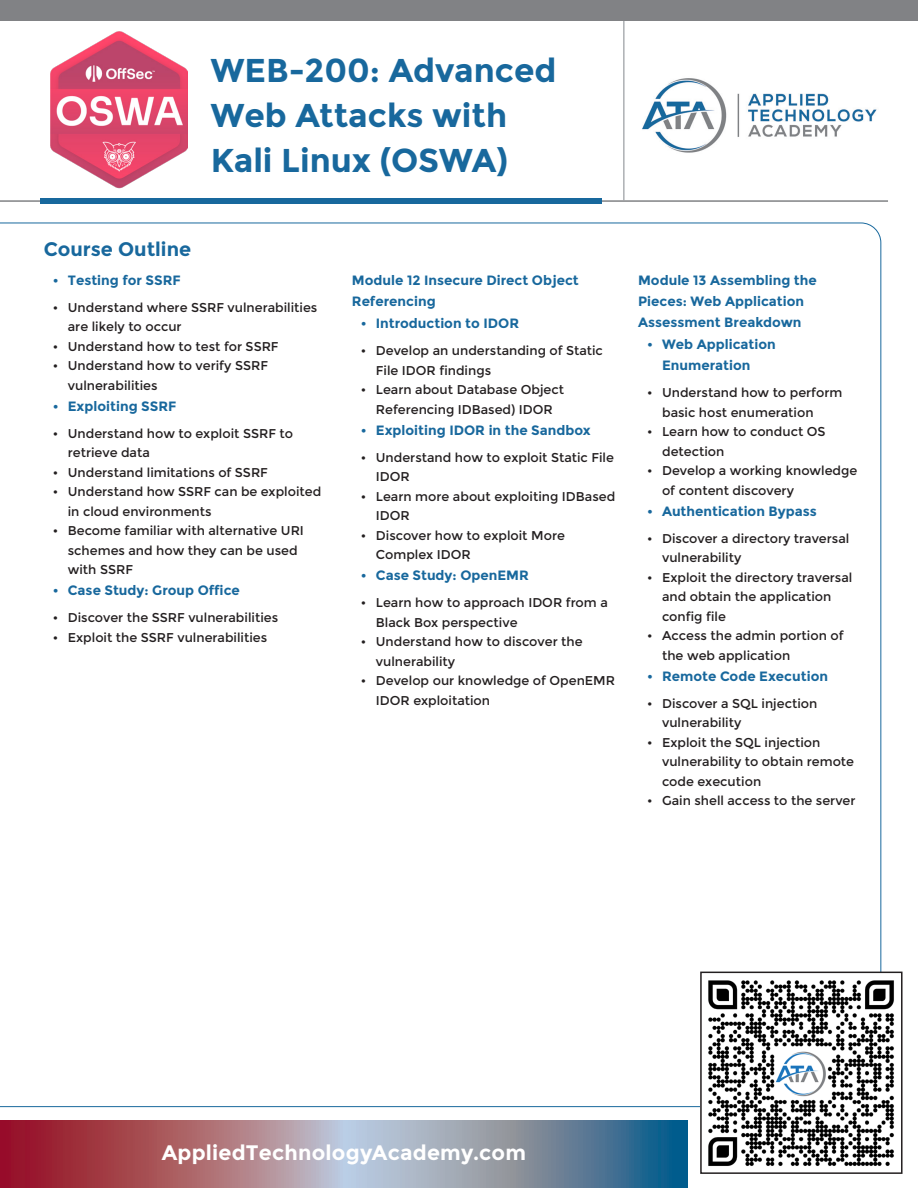
<style>
.page{position:relative;width:918px;height:1188px;background:#fff}
.page>*{position:absolute;margin:0;border:0;box-sizing:border-box;transform-origin:0 0}
.t1{font:700 33px/45px "Montserrat";color:#18689d}
.t2{font:700 21px "Montserrat";letter-spacing:.01em;color:#fff}
.t3{font:700 19.5px "Montserrat";color:#18689d}
.t4{font:700 13.5px/21px "Montserrat";color:#18689d}
.t5{font:12.75px/19.5px "Montserrat";color:#231f20}
</style>
<div class="page">
<svg style="left:0;top:1120px;width:688px;height:68px;background:#90798a"></svg>
<img style="left:642px;top:78px;width:235px;height:75px">
<hr style="left:0;top:200px;width:888px;height:2px;background:#818285">
<div style="left:41px;top:198px;width:561px;height:6px;background:#18689d"></div>
<hr style="left:623px;top:0;width:1px;height:200px;background:#92959a">
<div style="left:0;top:0;width:918px;height:21px;background:#818285"></div>
<img style="left:708px;top:980px;width:186px;height:186px">
<div style="left:700px;top:972px;width:203px;height:202px;border:2px solid #231f20"></div>
<img style="left:50px;top:31px;width:138px;height:158px">
<p class="t1" style="left:211px;top:48px;width:347px">WEB-200: Advanced<br>Web Attacks with<br>Kali Linux (OSWA)</p>
<p class="t3" style="left:44px;top:238px;width:149px">Course Outline</p>
<p class="t4" style="left:53px;top:270px;width:130px">• Testing for SSRF</p>
<p class="t5" style="left:68px;top:298px;width:251px;text-indent:-15px">• Understand where SSRF vulnerabilities are likely to occur</p>
<p class="t5" style="left:53px;top:337px;width:227px">• Understand how to test for SSRF</p>
<p class="t5" style="left:68px;top:356px;width:202px;text-indent:-15px">• Understand how to verify SSRF vulnerabilities</p>
<p class="t4" style="left:53px;top:396px;width:125px">• Exploiting SSRF</p>
<p class="t5" style="left:68px;top:424px;width:227px;text-indent:-15px">• Understand how to exploit SSRF to retrieve data</p>
<p class="t5" style="left:53px;top:463px;width:217px">• Understand limitations of SSRF</p>
<p class="t5" style="left:68px;top:482px;width:255px;text-indent:-15px">• Understand how SSRF can be exploited in cloud environments</p>
<p class="t5" style="left:68px;top:521px;width:238px;text-indent:-15px">• Become familiar with alternative URI schemes and how they can be used with SSRF</p>
<p class="t4" style="left:53px;top:580px;width:189px">• Case Study: Group Office</p>
<p class="t5" style="left:53px;top:608px;width:227px">• Discover the SSRF vulnerabilities</p>
<p class="t5" style="left:53px;top:628px;width:216px">• Exploit the SSRF vulnerabilities</p>
<p class="t4" style="left:352px;top:270px;width:229px">Module 12 Insecure Direct Object<br>Referencing</p>
<p class="t4" style="left:361px;top:313px;width:160px">• Introduction to IDOR</p>
<p class="t5" style="left:376px;top:341px;width:229px;text-indent:-15px">• Develop an understanding of Static<br>File IDOR findings</p>
<p class="t5" style="left:361px;top:380px;width:205px;text-align:center">• Learn about Database Object<br>Referencing IDBased) IDOR</p>
<p class="t4" style="left:361px;top:420px;width:231px">• Exploiting IDOR in the Sandbox</p>
<p class="t5" style="left:376px;top:448px;width:240px;text-indent:-15px">• Understand how to exploit Static File<br>IDOR</p>
<p class="t5" style="left:376px;top:487px;width:241px;text-indent:-15px">• Learn more about exploiting IDBased<br>IDOR</p>
<p class="t5" style="left:376px;top:526px;width:191px;text-indent:-15px">• Discover how to exploit More<br>Complex IDOR</p>
<p class="t4" style="left:361px;top:565px;width:170px">• Case Study: OpenEMR</p>
<p class="t5" style="left:376px;top:593px;width:233px;text-indent:-15px">• Learn how to approach IDOR from a<br>Black Box perspective</p>
<p class="t5" style="left:376px;top:632px;width:208px;text-indent:-15px">• Understand how to discover the vulnerability</p>
<p class="t5" style="left:376px;top:671px;width:241px;text-indent:-15px">• Develop our knowledge of OpenEMR<br>IDOR exploitation</p>
<p class="t4" style="left:638px;top:270px;width:180px">Module 13 Assembling the<br>Pieces: Web Application<br>Assessment Breakdown</p>
<p class="t4" style="left:662px;top:334px;width:115px;text-indent:-15px">• Web Application<br>Enumeration</p>
<p class="t5" style="left:662px;top:383px;width:182px;text-indent:-15px">• Understand how to perform basic host enumeration</p>
<p class="t5" style="left:662px;top:422px;width:165px;text-indent:-15px">• Learn how to conduct OS detection</p>
<p class="t5" style="left:662px;top:461px;width:197px;text-indent:-15px">• Develop a working knowledge of content discovery</p>
<p class="t4" style="left:647px;top:501px;width:171px">• Authentication Bypass</p>
<p class="t5" style="left:662px;top:529px;width:189px;text-indent:-15px">• Discover a directory traversal vulnerability</p>
<p class="t5" style="left:662px;top:568px;width:192px;text-indent:-15px">• Exploit the directory traversal and obtain the application config file</p>
<p class="t5" style="left:662px;top:626px;width:183px;text-indent:-15px">• Access the admin portion of the web application</p>
<p class="t4" style="left:647px;top:666px;width:182px">• Remote Code Execution</p>
<p class="t5" style="left:662px;top:694px;width:157px;text-indent:-15px">• Discover a SQL injection vulnerability</p>
<p class="t5" style="left:662px;top:733px;width:194px;text-indent:-15px">• Exploit the SQL injection vulnerability to obtain remote code execution</p>
<p class="t5" style="left:647px;top:791px;width:210px">• Gain shell access to the server</p>
<p class="t2" style="left:162px;top:1140px;width:366px">AppliedTechnologyAcademy.com</p>
</div>
